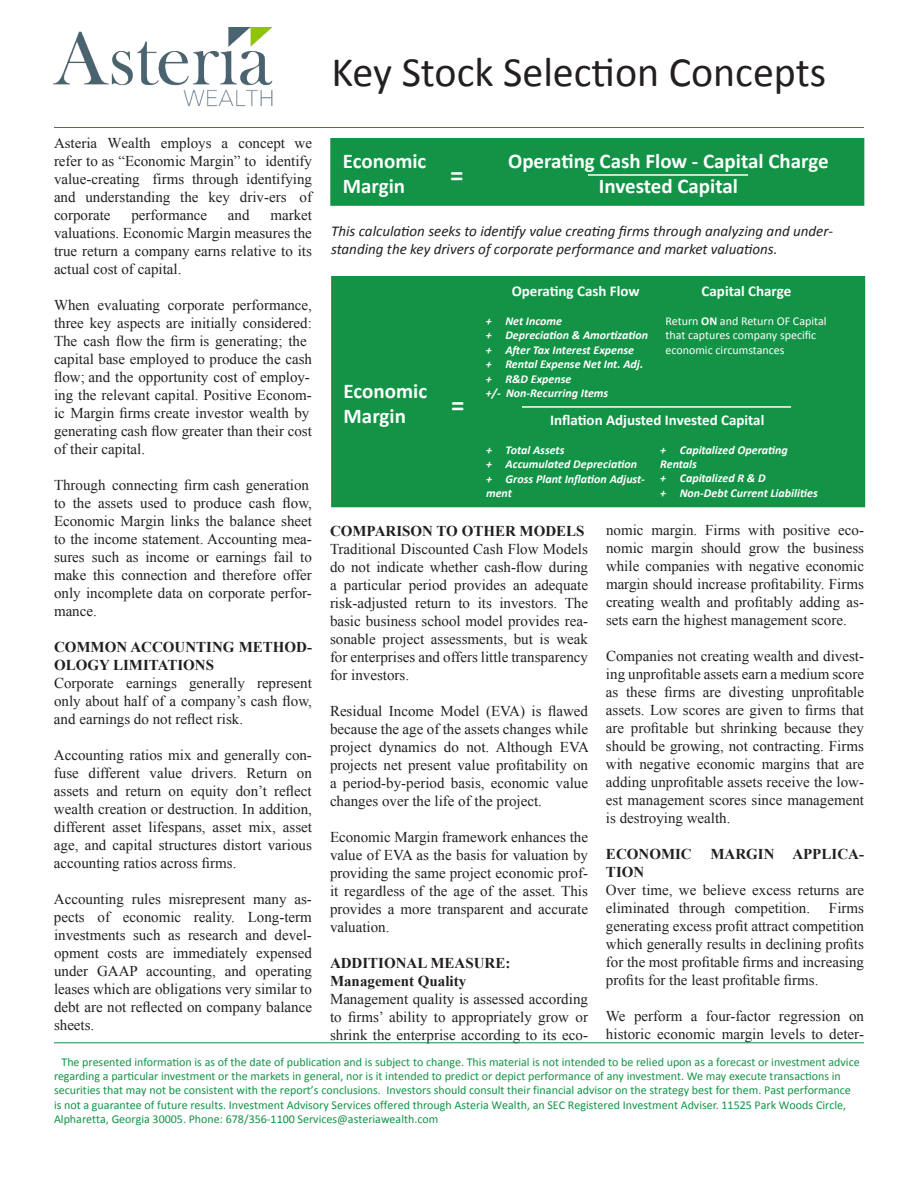
<style>
.page{position:relative;width:918px;height:1188px;background:#fff}
.page>*{position:absolute;margin:0;border:0;box-sizing:border-box;transform-origin:0 0}
.t1{font:42px "Calibri";color:#231f20}
.t2{font:700 27px "Calibri";color:#fff}
.t3{font:700 21px "Calibri";color:#fff}
.t4{font:15px/18px "Times New Roman";color:#231f20;text-align:justify}
.t5{font:italic 15px/18px "Calibri";color:#231f20}
.t6{font:700 15px/18px "Times New Roman";color:#231f20}
.t7{font:700 15px "Calibri";color:#fff}
.t8{font:12px/14.4px "Calibri";color:#129346}
.t9{font:italic 700 12px/14.4px "Calibri";color:#fff}
.t10{font:12px/14.4px "Calibri";color:#fff}
.s1{font-weight:700}
</style>
<div class="page">
<div style="left:330px;top:138px;width:534px;height:68px;background:#129346;border:2px solid #129346"></div>
<div style="left:331px;top:276px;width:534px;height:231px;background:#129346"></div>
<hr style="left:54px;top:1042px;width:810px;height:1px;background:#129346">
<hr style="left:54px;top:127px;width:810px;height:1px;background:#129346">
<hr style="left:588px;top:174px;width:160px;height:2px;background:#fff">
<hr style="left:522px;top:406px;width:269px;height:2px;background:#fff">
<img style="left:53px;top:27px;width:220px;height:80px">
<p class="t1" style="left:332px;top:45px;width:496px">Key Stock Selection Concepts</p>
<p class="t4" style="left:54px;top:134px;width:260px">Asteria Wealth employs a concept we refer to as “Economic Margin” to identify value-creating firms through identifying and understanding the key driv-ers of corporate</p>
<p class="t4" style="left:54px;top:206px;width:260px;text-indent:216px">market valuations. Economic Margin measures the true return a company earns relative to its actual cost of capital.</p>
<p class="t4" style="left:54px;top:296px;width:260px;text-align:left">When evaluating corporate performance, three key aspects are initially considered:<br>The cash flow the firm is generating; the capital base employed to produce the cash flow; and the opportunity cost of employ&shy;ing the relevant capital. Positive Econom&shy;ic Margin firms create investor wealth by generating cash flow greater than their cost of their capital.</p>
<p class="t4" style="left:54px;top:476px;width:260px;text-align:left">Through connecting firm cash generation to the assets used to produce cash flow, Economic Margin links the balance sheet to the income statement. Accounting mea&shy;sures such as income or earnings fail to make this connection and therefore offer only incomplete data on corporate perfor&shy;mance.</p>
<p class="t4" style="left:54px;top:638px;width:260px;text-align:left"><span class="s1">COMMON ACCOUNTING METHOD-<br>OLOGY LIMITATIONS<br></span>Corporate earnings generally represent only about half of a company’s cash flow, and earnings do not reflect risk.</p>
<p class="t4" style="left:54px;top:746px;width:260px">Accounting ratios mix and generally con&shy;fuse different value drivers. Return on assets and return on equity don’t reflect wealth creation or destruction. In addition, different asset lifespans, asset mix, asset age, and capital structures distort various accounting ratios across firms.</p>
<p class="t4" style="left:54px;top:890px;width:260px">Accounting rules misrepresent many as&shy;pects of economic reality. Long-term investments such as research and devel&shy;opment costs are immediately expensed under GAAP accounting, and operating leases which are obligations very similar to debt are not reflected on company balance sheets.</p>
<p class="t4" style="left:131px;top:206px;width:77px">performance</p>
<p class="t4" style="left:228px;top:206px;width:23px">and</p>
<p class="t3" style="left:508px;top:147px;width:322px">Operating Cash Flow - Capital Charge</p>
<p class="t3" style="left:599px;top:173px;width:141px">Invested Capital</p>
<p class="t5" style="left:331px;top:222px;width:503px">This calculation seeks to identify value creating firms through analyzing and under&shy;standing the key drivers of corporate performance and market valuations.</p>
<p class="t3" style="left:343px;top:148px;width:85px">Economic</p>
<p class="t3" style="left:343px;top:173px;width:64px">Margin</p>
<p class="t2" style="left:450px;top:158px;width:15px">=</p>
<p class="t3" style="left:344px;top:378px;width:85px">Economic</p>
<p class="t3" style="left:344px;top:403px;width:64px">Margin</p>
<p class="t2" style="left:451px;top:388px;width:15px">=</p>
<p class="t7" style="left:512px;top:282px;width:129px">Operating Cash Flow</p>
<p class="t9" style="left:486px;top:314px;width:78px">+ Net Income</p>
<p class="t9" style="left:486px;top:328px;width:164px">+ Depreciation &amp; Amortization</p>
<p class="t9" style="left:486px;top:343px;width:150px">+ After Tax Interest Expense</p>
<p class="t9" style="left:486px;top:357px;width:159px">+ Rental Expense Net Int. Adj.</p>
<p class="t9" style="left:486px;top:371px;width:87px">+ R&amp;D Expense</p>
<p class="t9" style="left:486px;top:386px;width:124px">+/- Non-Recurring Items</p>
<p class="t7" style="left:702px;top:282px;width:91px">Capital Charge</p>
<p class="t10" style="left:666px;top:314px;width:163px">Return <span class="s1">ON</span> and Return OF Capital that captures company specific economic circumstances</p>
<p class="t7" style="left:550px;top:410px;width:216px">Inflation Adjusted Invested Capital</p>
<p class="t9" style="left:486px;top:443px;width:80px">+ Total Assets</p>
<p class="t9" style="left:486px;top:457px;width:152px">+ Accumulated Depreciation</p>
<p class="t9" style="left:486px;top:471px;width:160px">+ Gross Plant Inflation Adjust&shy;ment</p>
<p class="t9" style="left:660px;top:442px;width:129px">+ Capitalized Operating<br>Rentals</p>
<p class="t9" style="left:660px;top:471px;width:107px">+ Capitalized R &amp; D</p>
<p class="t9" style="left:660px;top:486px;width:159px">+ Non-Debt Current Liabilities</p>
<p class="t6" style="left:330px;top:522px;width:256px">COMPARISON TO OTHER MODELS</p>
<p class="t4" style="left:330px;top:540px;width:260px">Traditional Discounted Cash Flow Models do not indicate whether cash-flow during a particular period provides an adequate risk-adjusted return to its investors. The basic business school model provides rea&shy;sonable project assessments, but is weak for enterprises and offers little transparency for investors.</p>
<p class="t4" style="left:330px;top:702px;width:260px">Residual Income Model (EVA) is flawed because the age of the assets changes while project dynamics do not. Although EVA projects net present value profitability on a period-by-period basis, economic value changes over the life of the project.</p>
<p class="t4" style="left:330px;top:828px;width:260px">Economic Margin framework enhances the value of EVA as the basis for valuation by providing the same project economic prof&shy;it regardless of the age of the asset. This provides a more transparent and accurate valuation.</p>
<p class="t6" style="left:330px;top:954px;width:182px">ADDITIONAL MEASURE:</p>
<p class="t6" style="left:330px;top:972px;width:138px">Management Quality</p>
<p class="t4" style="left:330px;top:990px;width:260px">Management quality is assessed according to firms’ ability to appropriately grow or shrink the enterprise according to its eco-</p>
<p class="t4" style="left:606px;top:521px;width:260px">nomic margin. Firms with positive eco&shy;nomic margin should grow the business while companies with negative economic margin should increase profitability. Firms creating wealth and profitably adding as&shy;sets earn the highest management score.</p>
<p class="t4" style="left:606px;top:647px;width:260px">Companies not creating wealth and divest&shy;ing unprofitable assets earn a medium score as these firms are divesting unprofitable assets. Low scores are given to firms that are profitable but shrinking because they should be growing, not contracting. Firms with negative economic margins that are adding unprofitable assets receive the low&shy;est management scores since management is destroying wealth.</p>
<p class="t6" style="left:606px;top:845px;width:260px">ECONOMIC MARGIN APPLICA-<br>TION</p>
<p class="t4" style="left:606px;top:881px;width:260px">Over time, we believe excess returns are eliminated through competition.</p>
<p class="t4" style="left:606px;top:899px;width:260px;text-indent:223px">Firms generating excess profit attract competition which generally results in declining profits for the most profitable firms and increasing profits for the least profitable firms.</p>
<p class="t4" style="left:606px;top:1007px;width:260px">We perform a four-factor regression on historic economic margin levels to deter-</p>
<p class="t8" style="left:54px;top:1054px;width:807px;text-indent:8px">The presented information is as of the date of publication and is subject to change. This material is not intended to be relied upon as a forecast or investment advice regarding a particular investment or the markets in general, nor is it intended to predict or depict performance of any investment. We may execute transactions in securities that may not be consistent with the report’s conclusions. Investors should consult their financial advisor on the strategy best for them. Past performance is not a guarantee of future results. Investment Advisory Services offered through Asteria Wealth, an SEC Registered Investment Adviser. 11525 Park Woods Circle, Alpharetta, Georgia 30005. Phone: 678/356-1100 Services@asteriawealth.com</p>
</div>
